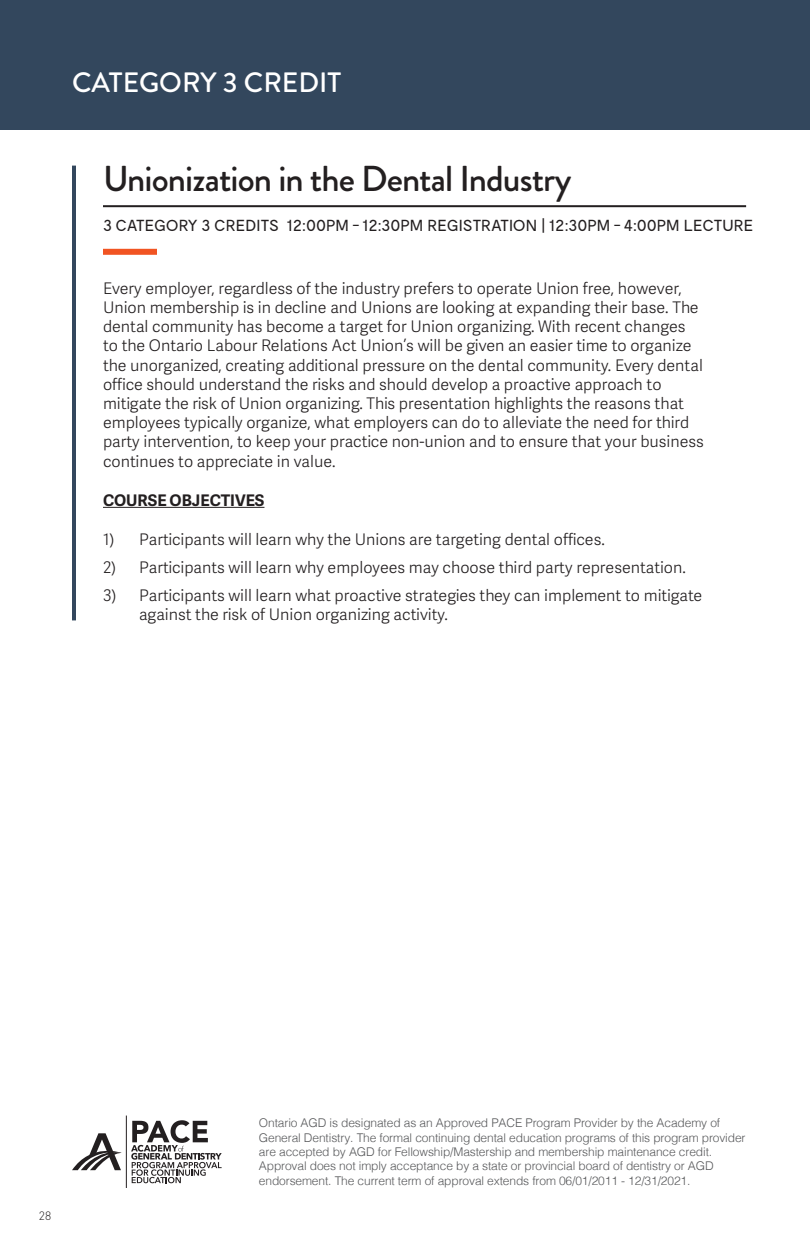
<style>
.page{position:relative;width:810px;height:1260px;background:#fff}
.page>*{position:absolute;margin:0;border:0;box-sizing:border-box;transform-origin:0 0}
.t1{font:500 36px "Brandon Grotesque";letter-spacing:-.025em;color:#231f20}
.t2{font:500 28px "Brandon Grotesque";color:#fff}
.t3{font:300 16px/19.2px "Adelle Sans";color:#231f20}
.t4{font:16px "Moderat";color:#231f20}
.t5{font:700 16px "Adelle Sans";color:#231f20}
.t6{font:300 12px/14.4px "Helvetica";letter-spacing:-.01em;color:#57585a}
.t7{font:300 12px "DIN";color:#231f20}
</style>
<div class="page">
<hr style="left:103px;top:507px;width:161px;height:1px;background:#231f20">
<hr style="left:72px;top:166px;width:4px;height:454px;background:#33475d">
<div style="left:0;top:0;width:810px;height:130px;background:#33475d"></div>
<svg style="left:72px;top:1133px;width:50px;height:37px"></svg>
<hr style="left:126px;top:1116px;width:1px;height:72px;background:#231f20">
<svg style="left:131px;top:1120px;width:91px;height:63px"></svg>
<hr style="left:103px;top:205px;width:643px;height:2px;background:#231f20">
<div style="left:103px;top:249px;width:54px;height:6px;background:#f15422"></div>
<h2 class="t2" style="left:72px;top:63px;width:271px">CATEGORY 3 CREDIT</h2>
<h1 class="t1" style="left:103px;top:154px;width:470px">Unionization in the Dental Industry</h1>
<p class="t4" style="left:103px;top:216px;width:652px">3 CATEGORY 3 CREDITS 12:00PM - 12:30PM REGISTRATION | 12:30PM - 4:00PM LECTURE</p>
<p class="t3" style="left:103px;top:279px;width:602px">Every employer, regardless of the industry prefers to operate Union free, however, Union membership is in decline and Unions are looking at expanding their base. The dental community has become a target for Union organizing. With recent changes to the Ontario Labour Relations Act Union’s will be given an easier time to organize the unorganized, creating additional pressure on the dental community. Every dental office should understand the risks and should develop a proactive approach to mitigate the risk of Union organizing. This presentation highlights the reasons that employees typically organize, what employers can do to alleviate the need for third party intervention, to keep your practice non-union and to ensure that your business continues to appreciate in value.</p>
<p class="t5" style="left:103px;top:488px;width:163px">COURSE OBJECTIVES</p>
<p class="t3" style="left:103px;top:530px;width:503px">1) Participants will learn why the Unions are targeting dental offices.</p>
<p class="t3" style="left:103px;top:558px;width:584px">2) Participants will learn why employees may choose third party representation.</p>
<p class="t3" style="left:139px;top:586px;width:565px;text-indent:-36px">3) Participants will learn what proactive strategies they can implement to mitigate against the risk of Union organizing activity.</p>
<p class="t7" style="left:39px;top:1208px;width:14px">28</p>
<p class="t6" style="left:259px;top:1115px;width:488px">Ontario AGD is designated as an Approved PACE Program Provider by the Academy of General Dentistry. The formal continuing dental education programs of this program provider are accepted by AGD for Fellowship/Mastership and membership maintenance credit.<br>Approval does not imply acceptance by a state or provincial board of dentistry or AGD endorsement. The current term of approval extends from 06/01/2011 - 12/31/2021.</p>
</div>
